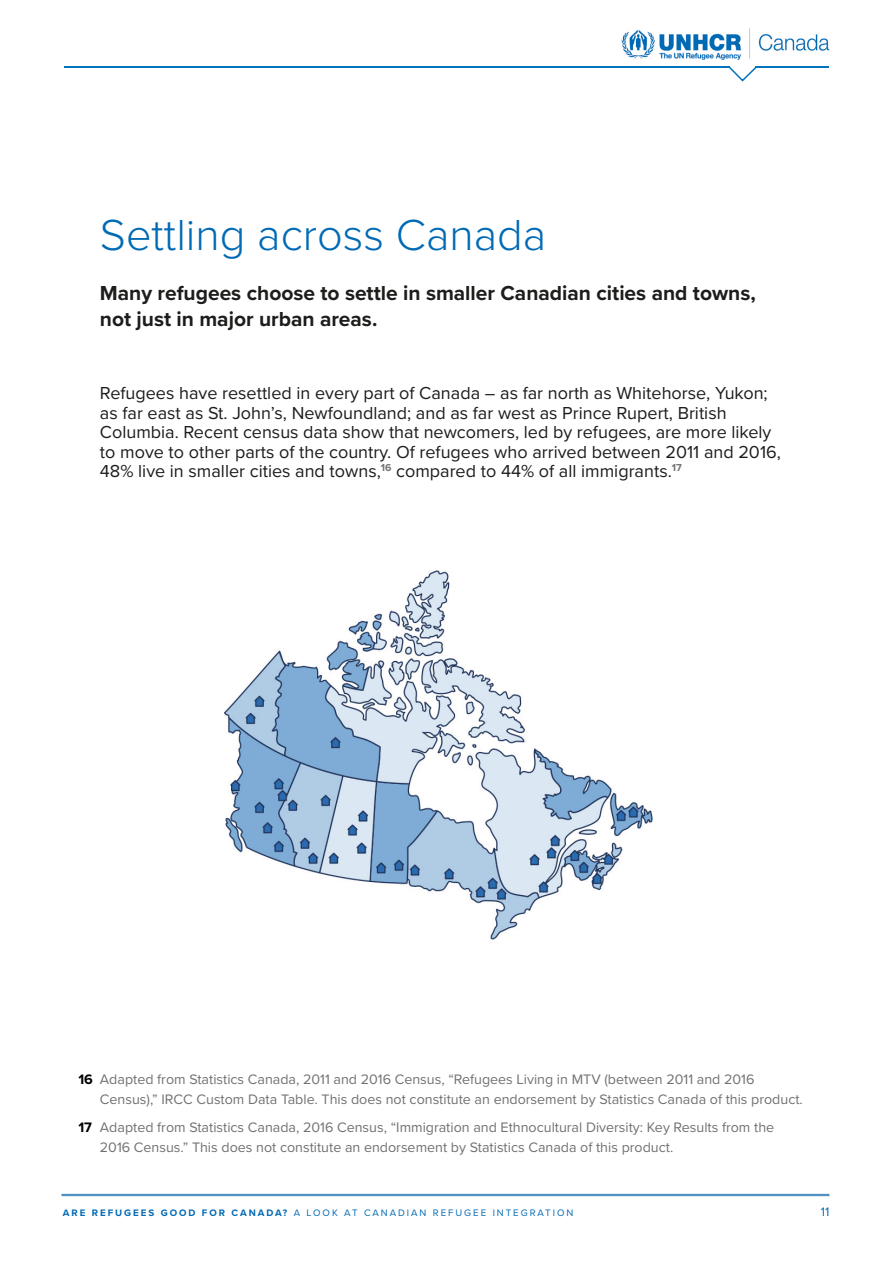
<style>
.page{position:relative;width:893px;height:1263px;background:#fff}
.page>*{position:absolute;margin:0;border:0;box-sizing:border-box;transform-origin:0 0}
.t1{font:300 45px "Proxima Nova";color:#006ab5}
.t2{font:700 21px/25.2px "Proxima Nova";color:#1d1d1b}
.t3{font:18px/19.5px "Proxima Nova";color:#1d1d1b}
.t4{font:14.25px/20px "Proxima Nova";color:#727171}
.t5{font:700 14.25px "Proxima Nova";color:#020204}
.t6{font:12.75px "Proxima Nova";color:#006ab5}
.t7{font:9.75px "Proxima Nova";letter-spacing:.2em;color:#006ab5}
.s1{font-weight:700;color:#020204}
.s2{font-weight:700}
</style>
<div class="page">
<img style="left:621px;top:28px;width:209px;height:31px">
<hr style="left:64px;top:66px;width:666px;height:2px;background:#0073bc">
<hr style="left:756px;top:66px;width:73px;height:2px;background:#0073bc">
<svg style="left:729px;top:66px;width:28px;height:16px"></svg>
<img style="left:61px;top:1193px;width:769px;height:4px">
<img style="left:224px;top:570px;width:429px;height:370px">
<h1 class="t1" style="left:100px;top:216px;width:448px">Settling across Canada</h1>
<h2 class="t2" style="left:100px;top:282px;width:657px">Many refugees choose to settle in smaller Canadian cities and towns, not just in major urban areas.</h2>
<p class="t3" style="left:100px;top:384px;width:682px">Refugees have resettled in every part of Canada – as far north as Whitehorse, Yukon; as far east as St. John’s, Newfoundland; and as far west as Prince Rupert, British Columbia. Recent census data show that newcomers, led by refugees, are more likely to move to other parts of the country. Of refugees who arrived between 2011 and 2016, 48% live in smaller cities and towns,<sup>16</sup> compared to 44% of all immigrants.<sup>17</sup></p>
<p class="t4" style="left:100px;top:1070px;width:704px">Adapted from Statistics Canada, 2011 and 2016 Census, “Refugees Living in MTV (between 2011 and 2016<br>Census),” IRCC Custom Data Table. This does not constitute an endorsement by Statistics Canada of this product.</p>
<p class="t4" style="left:100px;top:1118px;width:676px;text-indent:-21px"><span class="s1">17</span> Adapted from Statistics Canada, 2016 Census, “Immigration and Ethnocultural Diversity: Key Results from the<br>2016 Census.” This does not constitute an endorsement by Statistics Canada of this product.</p>
<p class="t5" style="left:78px;top:1073px;width:16px">16</p>
<p class="t7" style="left:63px;top:1209px;width:512px"><span class="s2">ARE REFUGEES GOOD FOR CANADA?</span> A LOOK AT CANADIAN REFUGEE INTEGRATION</p>
<p class="t6" style="left:821px;top:1207px;width:10px">11</p>
</div>
